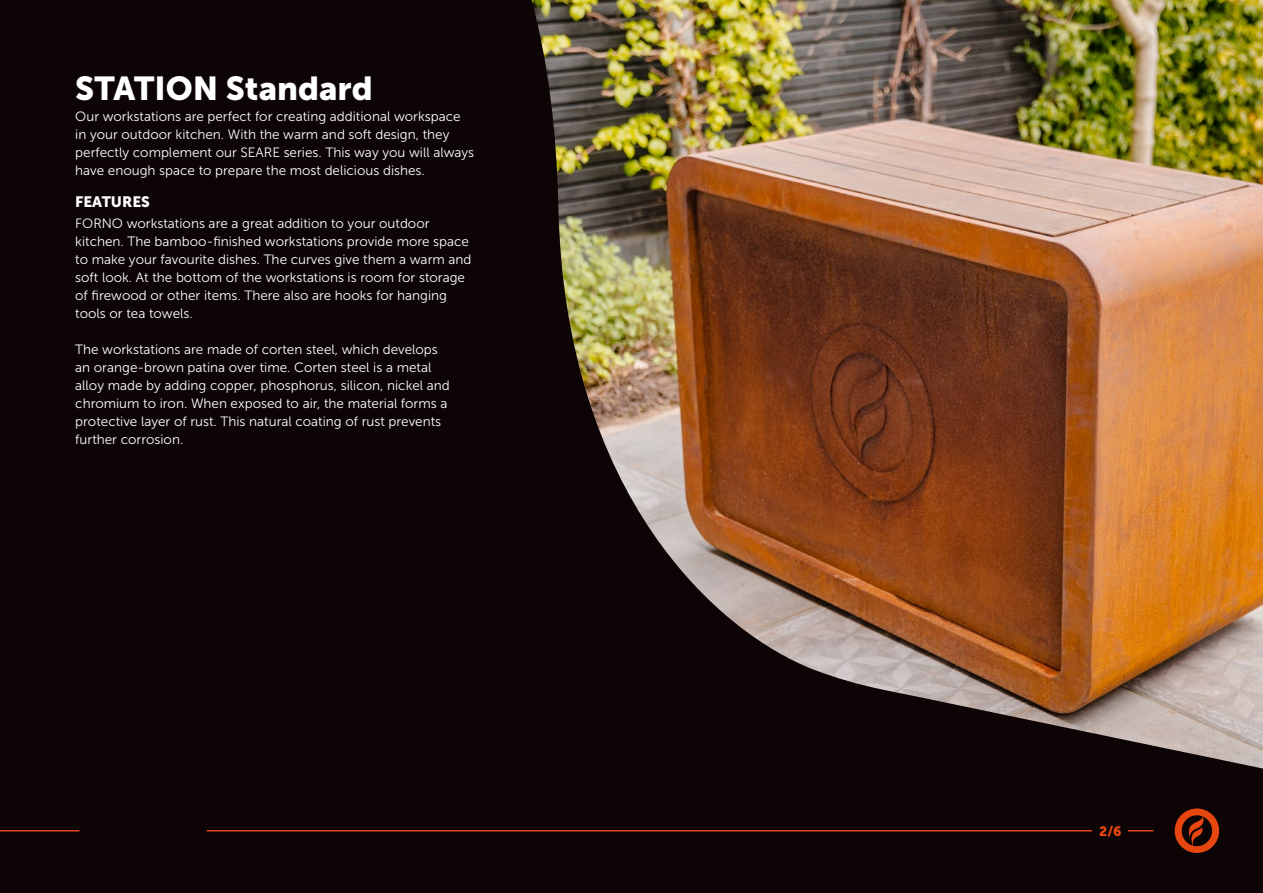
<style>
.page{position:relative;width:1263px;height:893px;background:#0d0405}
.page>*{position:absolute;margin:0;border:0;box-sizing:border-box;transform-origin:0 0}
.t1{font:33px "Museo Sans 900";color:#fff}
.t2{font:15px "Museo Sans 900";color:#fff}
.t3{font:13.5px/18px "Museo Sans 300";color:#fff}
.t4{font:13.5px "Museo Sans 900";color:#e84610}
</style>
<div class="page">
<svg style="left:1128px;top:830px;width:25px;height:1px"></svg>
<hr style="left:0;top:830px;width:80px;height:1px;background:#e84610">
<hr style="left:207px;top:830px;width:885px;height:1px;background:#e84610">
<svg style="left:1175px;top:808px;width:44px;height:45px"></svg>
<img style="left:532px;top:0;width:731px;height:768px">
<h1 class="t1" style="left:75px;top:70px;width:299px">STATION Standard</h1>
<p class="t3" style="left:75px;top:107px;width:400px">Our workstations are perfect for creating additional workspace in your outdoor kitchen. With the warm and soft design, they perfectly complement our SEARE series. This way you will always have enough space to prepare the most delicious dishes.</p>
<p class="t2" style="left:75px;top:194px;width:76px">FEATURES</p>
<p class="t3" style="left:75px;top:214px;width:398px">FORNO workstations are a great addition to your outdoor kitchen. The bamboo-finished workstations provide more space to make your favourite dishes. The curves give them a warm and soft look. At the bottom of the workstations is room for storage of firewood or other items. There also are hooks for hanging tools or tea towels.</p>
<p class="t3" style="left:75px;top:340px;width:376px">The workstations are made of corten steel, which develops an orange-brown patina over time. Corten steel is a metal alloy made by adding copper, phosphorus, silicon, nickel and chromium to iron. When exposed to air, the material forms a protective layer of rust. This natural coating of rust prevents further corrosion.</p>
<p class="t4" style="left:1099px;top:823px;width:24px">2/6</p>
</div>
